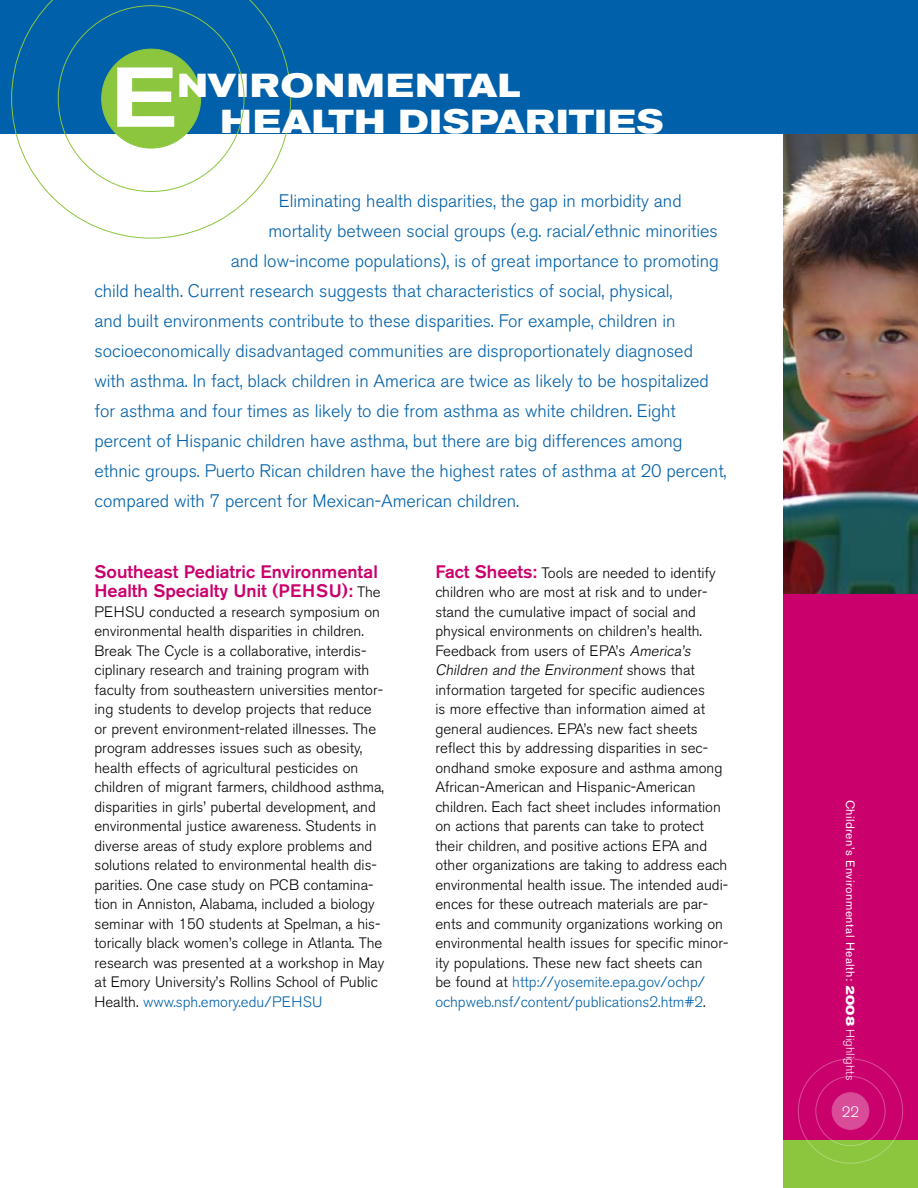
<style>
.page{position:relative;width:918px;height:1188px;background:#fff}
.page>*{position:absolute;margin:0;border:0;box-sizing:border-box;transform-origin:0 0}
.t1{font:500 expanded 84px "Akzidenz Grotesk BE";color:#fff}
.t2{font:700 expanded 33px/36px "Akzidenz Grotesk BE";letter-spacing:.03em;color:#fff}
.t3{font:300 18px "Akzidenz Grotesk BE";color:#0060a9}
.t4{font:500 18px "Akzidenz Grotesk BE";color:#ca006c}
.t5{font:300 15px "Akzidenz Grotesk BE";color:#000}
.t6{font:300 15px "Akzidenz Grotesk BE";color:#0060a9}
.t7{font:italic 300 15px "Akzidenz Grotesk BE";color:#000}
.t8{font:300 15px "Akzidenz Grotesk BE";color:#fff}
.t9{font:12px "Akzidenz Grotesk BE";letter-spacing:.04em;color:#fff}
.s1{font-weight:500;font-size:18px;color:#ca006c}
.s2{font-weight:300;font-size:15px;color:#000}
.s3{font-style:italic}
.s4{font-style:normal}
.s5{color:#000}
.s6{font-weight:700;font-stretch:expanded}
.s7{font-weight:300}
</style>
<div class="page">
<img style="left:783px;top:134px;width:135px;height:460px">
<div style="left:783px;top:594px;width:135px;height:594px;background:#ca006c"></div>
<div style="left:0;top:0;width:918px;height:134px;background:#0060a9"></div>
<div style="left:783px;top:1141px;width:135px;height:47px;background:#8cc63f"></div>
<svg style="left:11px;top:0;width:280px;height:239px"></svg>
<div style="left:102px;top:49px;width:99px;height:99px;background:#8cc63f;border-radius:50%"></div>
<div style="left:832px;top:1093px;width:37px;height:36px;background:#d94c97;border-radius:50%"></div>
<div style="left:832px;top:1092px;width:37px;height:38px;border:1px solid #fff;border-radius:50%"></div>
<div style="left:815px;top:1076px;width:71px;height:70px;border:1px solid #fff;border-radius:50%"></div>
<p class="t1" style="left:111px;top:49px;width:68px">E</p>
<p class="t2" style="left:221px;top:68px;width:444px;text-indent:-43px">N VIRONMENTAL<br>HEALTH DISPARITIES</p>
<p class="t3" style="left:279px;top:191px;width:404px">Eliminating health disparities, the gap in morbidity and</p>
<p class="t3" style="left:268px;top:221px;width:451px">mortality between social groups (e.g. racial/ethnic minorities</p>
<p class="t3" style="left:231px;top:251px;width:490px">and low-income populations), is of great importance to promoting</p>
<p class="t3" style="left:95px;top:281px;width:580px">child health. Current research suggests that characteristics of social, physical,</p>
<p class="t3" style="left:95px;top:311px;width:583px">and built environments contribute to these disparities. For example, children in</p>
<p class="t3" style="left:95px;top:341px;width:600px">socioeconomically disadvantaged communities are disproportionately diagnosed</p>
<p class="t3" style="left:95px;top:371px;width:616px">with asthma. In fact, black children in America are twice as likely to be hospitalized</p>
<p class="t3" style="left:95px;top:401px;width:583px">for asthma and four times as likely to die from asthma as white children. Eight</p>
<p class="t3" style="left:95px;top:431px;width:590px">percent of Hispanic children have asthma, but there are big differences among</p>
<p class="t3" style="left:95px;top:461px;width:634px">ethnic groups. Puerto Rican children have the highest rates of asthma at 20 percent,</p>
<p class="t3" style="left:95px;top:491px;width:426px">compared with 7 percent for Mexican-American children.</p>
<p class="t4" style="left:94px;top:560px;width:285px">Southeast Pediatric Environmental</p>
<p class="t5" style="left:435px;top:564px;width:282px"><span class="s1">Fact Sheets:</span> Tools are needed to identify</p>
<p class="t4" style="left:94px;top:580px;width:288px">Health Specialty Unit (PEHSU): <span class="s2">The</span></p>
<p class="t5" style="left:435px;top:583px;width:274px">children who are most at risk and to under-</p>
<p class="t5" style="left:94px;top:603px;width:287px">PEHSU conducted a research symposium on</p>
<p class="t5" style="left:435px;top:603px;width:262px">stand the cumulative impact of social and</p>
<p class="t5" style="left:94px;top:622px;width:271px">environmental health disparities in children.</p>
<p class="t5" style="left:435px;top:622px;width:268px">physical environments on children’s health.</p>
<p class="t5" style="left:94px;top:642px;width:273px">Break The Cycle is a collaborative, interdis-</p>
<p class="t5" style="left:435px;top:642px;width:260px">Feedback from users of EPA’s <span class="s3">America’s</span></p>
<p class="t5" style="left:94px;top:661px;width:276px">ciplinary research and training program with</p>
<p class="t7" style="left:435px;top:661px;width:261px">Children and the Environment <span class="s4">s h o ws t h at</span></p>
<p class="t5" style="left:95px;top:681px;width:290px">faculty from southeastern universities mentor-</p>
<p class="t5" style="left:435px;top:681px;width:271px">information targeted for specific audiences</p>
<p class="t5" style="left:95px;top:700px;width:279px">ing students to develop projects that reduce</p>
<p class="t5" style="left:435px;top:700px;width:271px">is more effective than information aimed at</p>
<p class="t5" style="left:95px;top:720px;width:283px">or prevent environment-related illnesses. The</p>
<p class="t5" style="left:435px;top:720px;width:264px">general audiences. EPA’s new fact sheets</p>
<p class="t5" style="left:95px;top:739px;width:269px">program addresses issues such as obesity,</p>
<p class="t5" style="left:435px;top:739px;width:274px">reflect this by addressing disparities in sec-</p>
<p class="t5" style="left:95px;top:759px;width:265px">health effects of agricultural pesticides on</p>
<p class="t5" style="left:435px;top:759px;width:289px">ondhand smoke exposure and asthma among</p>
<p class="t5" style="left:95px;top:778px;width:291px">children of migrant farmers, childhood asthma,</p>
<p class="t5" style="left:435px;top:778px;width:262px">African-American and Hispanic-American</p>
<p class="t5" style="left:95px;top:798px;width:283px">disparities in girls’ pubertal development, and</p>
<p class="t5" style="left:435px;top:798px;width:287px">children. Each fact sheet includes information</p>
<p class="t5" style="left:95px;top:817px;width:284px">environmental justice awareness. Students in</p>
<p class="t5" style="left:435px;top:817px;width:270px">on actions that parents can take to protect</p>
<p class="t5" style="left:95px;top:837px;width:279px">diverse areas of study explore problems and</p>
<p class="t5" style="left:435px;top:837px;width:273px">their children, and positive actions EPA and</p>
<p class="t5" style="left:95px;top:856px;width:284px">solutions related to environmental health dis-</p>
<p class="t5" style="left:435px;top:856px;width:293px">other organizations are taking to address each</p>
<p class="t5" style="left:95px;top:876px;width:281px">parities. One case study on PCB contamina-</p>
<p class="t5" style="left:435px;top:876px;width:294px">environmental health issue. The intended audi-</p>
<p class="t5" style="left:95px;top:895px;width:282px">tion in Anniston, Alabama, included a biology</p>
<p class="t5" style="left:435px;top:895px;width:274px">ences for these outreach materials are par-</p>
<p class="t5" style="left:95px;top:915px;width:287px">seminar with 150 students at Spelman, a his-</p>
<p class="t5" style="left:435px;top:915px;width:289px">ents and community organizations working on</p>
<p class="t5" style="left:95px;top:934px;width:289px">torically black women’s college in Atlanta. The</p>
<p class="t5" style="left:435px;top:934px;width:295px">environmental health issues for specific minor-</p>
<p class="t5" style="left:95px;top:954px;width:291px">research was presented at a workshop in May</p>
<p class="t5" style="left:435px;top:954px;width:269px">ity populations. These new fact sheets can</p>
<p class="t5" style="left:95px;top:973px;width:285px">at Emory University’s Rollins School of Public</p>
<p class="t6" style="left:435px;top:973px;width:271px"><span class="s5">be found at</span> http://yosemite.epa.gov/ochp/</p>
<p class="t6" style="left:95px;top:993px;width:229px"><span class="s5">Health.</span> www.sph.emory.edu/PEHSU</p>
<p class="t6" style="left:435px;top:993px;width:272px">ochpweb.nsf/content/publications2.htm#2<span class="s5">.</span></p>
<p class="t9" style="left:857px;top:800px;width:282px;rotate:90deg">Children’s Environmental Health: <span class="s6">2008</span> <span class="s7">Highlights</span></p>
<p class="t8" style="left:842px;top:1103px;width:19px">22</p>
</div>
